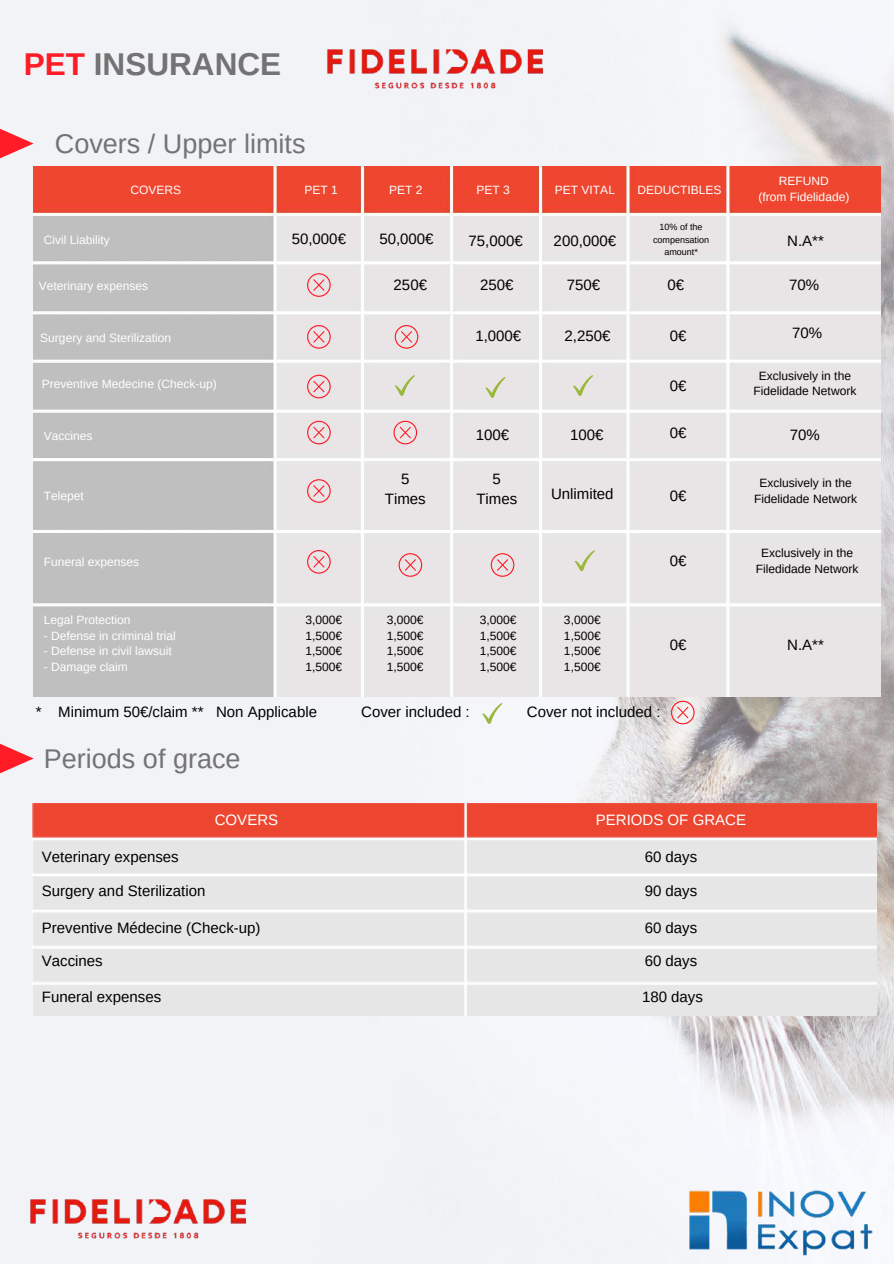
<style>
.page{position:relative;width:894px;height:1264px;background:#fff}
.page>*{position:absolute;margin:0;border:0;box-sizing:border-box;transform-origin:0 0}
.t1{font:700 31.5px "Arimo";color:#737373}
.t2{font:27px "Arimo";color:#737373}
.t3{font:15px/20.2px "Arimo";color:#000;text-align:center}
.t4{font:15px "Arimo";color:#fff}
.t5{font:12px/15.8px "Arimo";color:#fff;text-align:center}
.t6{font:12px/15.8px "Arimo";color:#000;text-align:justify}
.t7{font:9px/12.5px "Arimo";color:#000;text-align:center}
.s1{color:#ff1c27}
</style>
<div class="page">
<img style="left:0;top:0;width:893px;height:1263px">
<svg style="left:0;top:110px;width:34px;height:67px"></svg>
<img style="left:34px;top:167px;width:845px;height:529px">
<svg style="left:394px;top:375px;width:21px;height:21px"></svg>
<svg style="left:485px;top:377px;width:20px;height:21px"></svg>
<svg style="left:572px;top:375px;width:21px;height:21px"></svg>
<svg style="left:307px;top:273px;width:23px;height:24px"></svg>
<svg style="left:307px;top:325px;width:23px;height:24px"></svg>
<svg style="left:307px;top:375px;width:23px;height:23px"></svg>
<svg style="left:307px;top:421px;width:23px;height:23px"></svg>
<svg style="left:307px;top:479px;width:23px;height:24px"></svg>
<svg style="left:307px;top:550px;width:23px;height:23px"></svg>
<svg style="left:393px;top:421px;width:24px;height:23px"></svg>
<svg style="left:394px;top:325px;width:24px;height:24px"></svg>
<svg style="left:574px;top:550px;width:20px;height:21px"></svg>
<svg style="left:398px;top:553px;width:24px;height:24px"></svg>
<svg style="left:490px;top:553px;width:24px;height:24px"></svg>
<svg style="left:482px;top:703px;width:20px;height:21px"></svg>
<svg style="left:670px;top:700px;width:24px;height:24px"></svg>
<svg style="left:0;top:725px;width:34px;height:66px"></svg>
<img style="left:32px;top:803px;width:844px;height:212px">
<img style="left:312px;top:39px;width:238px;height:59px">
<img style="left:14px;top:1188px;width:239px;height:60px">
<img style="left:689px;top:1190px;width:183px;height:65px">
<h1 class="t1" style="left:24px;top:46px;width:259px"><span class="s1">PET</span> INSURANCE</h1>
<h2 class="t2" style="left:55px;top:128px;width:252px">Covers / Upper limits</h2>
<p class="t5" style="left:130px;top:182px;width:52px">COVERS</p>
<p class="t5" style="left:304px;top:182px;width:35px">PET 1</p>
<p class="t5" style="left:389px;top:182px;width:35px">PET 2</p>
<p class="t5" style="left:476px;top:182px;width:35px">PET 3</p>
<p class="t5" style="left:554px;top:182px;width:62px">PET VITAL</p>
<p class="t5" style="left:637px;top:182px;width:85px">DEDUCTIBLES</p>
<p class="t5" style="left:758px;top:173px;width:92px">REFUND<br>(from Fidelidade)</p>
<p class="t5" style="left:44px;top:232px;width:68px">Civil Liability</p>
<p class="t5" style="left:39px;top:278px;width:111px">Veterinary expenses</p>
<p class="t3" style="left:291px;top:229px;width:56px">50,000€</p>
<p class="t3" style="left:379px;top:229px;width:56px">50,000€</p>
<p class="t3" style="left:468px;top:230px;width:56px">75,000€</p>
<p class="t3" style="left:553px;top:230px;width:64px">200,000€</p>
<p class="t7" style="left:653px;top:221px;width:58px">10% of the compensation amount*</p>
<p class="t3" style="left:787px;top:230px;width:38px">N.A**</p>
<p class="t3" style="left:393px;top:274px;width:35px">250€</p>
<p class="t3" style="left:480px;top:274px;width:35px">250€</p>
<p class="t3" style="left:566px;top:274px;width:35px">750€</p>
<p class="t3" style="left:789px;top:274px;width:32px">70%</p>
<p class="t3" style="left:791px;top:323px;width:32px">70%</p>
<p class="t6" style="left:753px;top:367px;width:104px;text-align:center">Exclusively in the<br>Fidelidade Network</p>
<p class="t3" style="left:789px;top:425px;width:32px">70%</p>
<p class="t6" style="left:754px;top:475px;width:104px;text-align:center">Exclusively in the<br>Fidelidade Network</p>
<p class="t3" style="left:667px;top:274px;width:18px">0€</p>
<p class="t3" style="left:475px;top:326px;width:47px">1,000€</p>
<p class="t3" style="left:564px;top:326px;width:47px">2,250€</p>
<p class="t3" style="left:669px;top:326px;width:18px">0€</p>
<p class="t3" style="left:669px;top:376px;width:18px">0€</p>
<p class="t3" style="left:669px;top:423px;width:18px">0€</p>
<p class="t5" style="left:40px;top:330px;width:132px">Surgery and Sterilization</p>
<p class="t5" style="left:42px;top:376px;width:176px">Preventive Medecine (Check-up)</p>
<p class="t3" style="left:475px;top:425px;width:35px">100€</p>
<p class="t3" style="left:570px;top:425px;width:35px">100€</p>
<p class="t5" style="left:44px;top:427px;width:50px">Vaccines</p>
<p class="t3" style="left:385px;top:468px;width:42px">5<br>Times</p>
<p class="t3" style="left:476px;top:468px;width:42px">5<br>Times</p>
<p class="t3" style="left:551px;top:483px;width:64px">Unlimited</p>
<p class="t3" style="left:669px;top:485px;width:18px">0€</p>
<p class="t5" style="left:44px;top:488px;width:42px">Telepet</p>
<p class="t5" style="left:44px;top:553px;width:97px">Funeral expenses</p>
<p class="t3" style="left:669px;top:551px;width:18px">0€</p>
<p class="t6" style="left:755px;top:545px;width:104px;text-align:center">Exclusively in the<br>Filedidade Network</p>
<p class="t5" style="left:44px;top:612px;width:88px">Legal Protection</p>
<p class="t5" style="left:44px;top:627px;width:134px">- Defense in criminal trial</p>
<p class="t5" style="left:44px;top:643px;width:130px">- Defense in civil lawsuit</p>
<p class="t5" style="left:44px;top:659px;width:86px">- Damage claim</p>
<p class="t6" style="left:305px;top:612px;width:38px">3,000€ 1,500€ 1,500€ 1,500€</p>
<p class="t6" style="left:387px;top:612px;width:38px">3,000€ 1,500€ 1,500€ 1,500€</p>
<p class="t6" style="left:480px;top:612px;width:38px">3,000€ 1,500€ 1,500€ 1,500€</p>
<p class="t6" style="left:564px;top:612px;width:38px">3,000€ 1,500€ 1,500€ 1,500€</p>
<p class="t3" style="left:669px;top:634px;width:18px">0€</p>
<p class="t3" style="left:36px;top:702px;width:283px">* Minimum 50€/claim ** Non Applicable</p>
<h2 class="t2" style="left:44px;top:743px;width:198px">Periods of grace</h2>
<p class="t3" style="left:361px;top:702px;width:110px">Cover included :</p>
<p class="t3" style="left:527px;top:702px;width:135px">Cover not included :</p>
<p class="t4" style="left:215px;top:811px;width:65px">COVERS</p>
<p class="t4" style="left:595px;top:811px;width:152px">PERIODS OF GRACE</p>
<p class="t3" style="left:644px;top:847px;width:54px">60 days</p>
<p class="t3" style="left:644px;top:880px;width:54px">90 days</p>
<p class="t3" style="left:644px;top:918px;width:54px">60 days</p>
<p class="t3" style="left:644px;top:951px;width:54px">60 days</p>
<p class="t3" style="left:642px;top:987px;width:62px">180 days</p>
<p class="t3" style="left:42px;top:847px;width:138px">Veterinary expenses</p>
<p class="t3" style="left:42px;top:880px;width:165px">Surgery and Sterilization</p>
<p class="t3" style="left:42px;top:918px;width:220px">Preventive Médecine (Check-up)</p>
<p class="t3" style="left:42px;top:951px;width:62px">Vaccines</p>
<p class="t3" style="left:42px;top:987px;width:121px">Funeral expenses</p>
<p class="t3" style="left:787px;top:634px;width:38px">N.A**</p>
</div>
